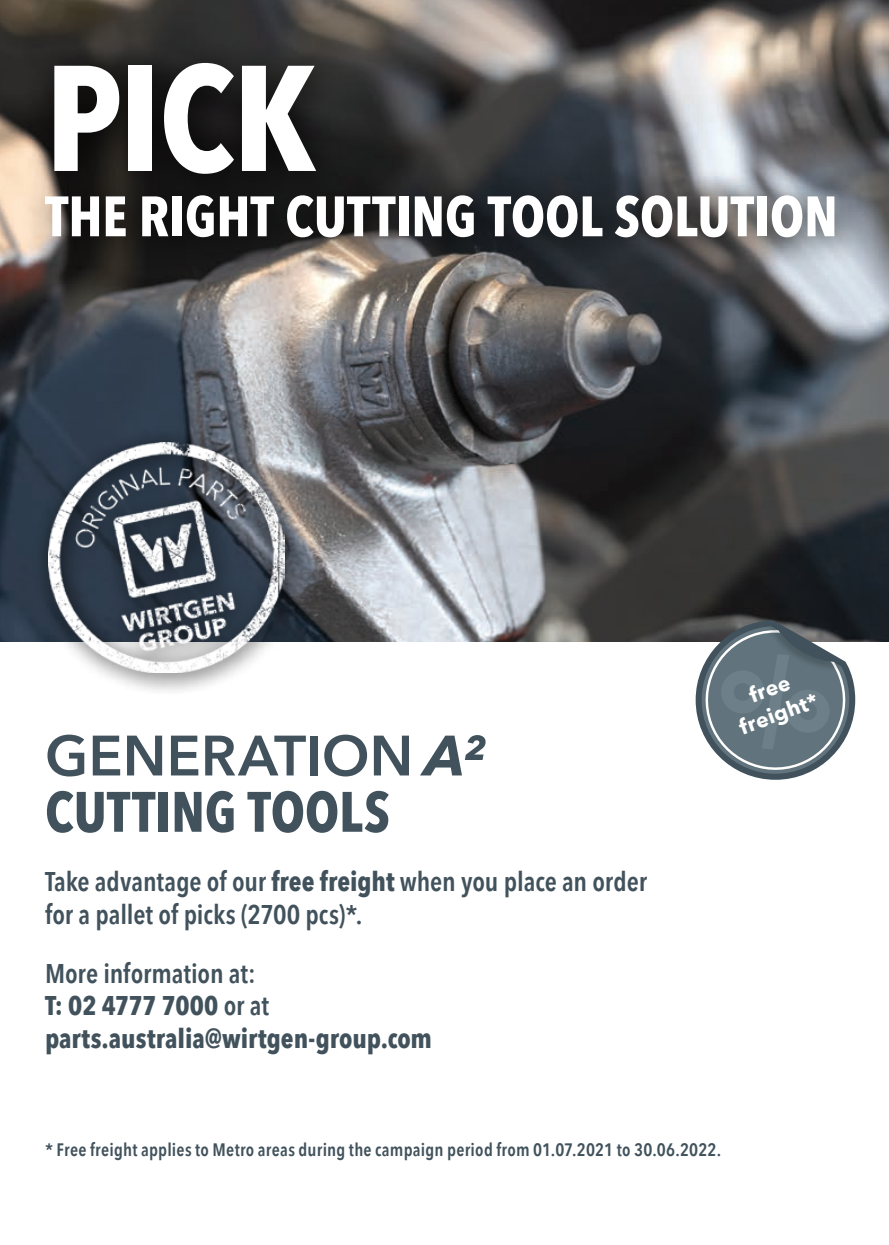
<style>
.page{position:relative;width:889px;height:1245px;background:#fff}
.page>*{position:absolute;margin:0;border:0;box-sizing:border-box;transform-origin:0 0}
.t1{font:700 condensed 148.5px "Avenir Next LT Pro";color:#fff}
.t2{font:700 condensed 56.25px "Avenir Next LT Pro";letter-spacing:-.005em;color:#fff}
.t3{font:700 condensed 56.25px/56.2px "Avenir Next LT Pro";color:#41525c}
.t4{font:600 condensed 27px/32.4px "Avenir Next LT Pro";letter-spacing:-.005em;color:#41525c}
.t5{font:700 condensed 27px/32.4px "Avenir Next LT Pro";letter-spacing:-.005em;color:#41525c}
.t6{font:700 21.15px/26.3px "Avenir Next LT Pro";color:#fff;text-align:center}
.t7{font:600 condensed 18px "Avenir Next LT Pro";letter-spacing:.015em;color:#41525c}
.s1{font-weight:600;font-stretch:normal}
.s2{font-style:italic;font-stretch:normal}
.s3{font-weight:700}
.s4{font-weight:600}
</style>
<div class="page">
<img style="left:0;top:0;width:889px;height:641px">
<div style="left:31px;top:425px;width:276px;height:271px;background:#000;opacity:.75"></div>
<img style="left:48px;top:442px;width:236px;height:230px">
<svg style="left:692px;top:617px;width:161px;height:163px"></svg>
<div style="left:20px;top:36px;width:851px;height:237px;background:#000;opacity:.75"></div>
<h1 class="t1" style="left:45px;top:28px;width:273px">PICK</h1>
<h2 class="t2" style="left:45px;top:182px;width:794px">THE RIGHT CUTTING TOOL SOLUTION</h2>
<h2 class="t3" style="left:45px;top:727px;width:442px"><span class="s1">GENERATION</span> <span class="s2">A²<br></span>CUTTING TOOLS</h2>
<h3 class="t4" style="left:45px;top:865px;width:603px">Take advantage of our <span class="s3">free freight</span> when you place an order for a pallet of picks (2700 pcs)*.</h3>
<h3 class="t5" style="left:45px;top:957px;width:388px"><span class="s4">More information at:<br></span>T: 02 4777 7000 <span class="s4">or at </span>parts.australia@wirtgen-group.com</h3>
<p class="t6" style="left:726px;top:690px;width:84px;rotate:-20deg">free freight*</p>
<p class="t7" style="left:45px;top:1138px;width:678px">* Free freight applies to Metro areas during the campaign period from 01.07.2021 to 30.06.2022.</p>
</div>
